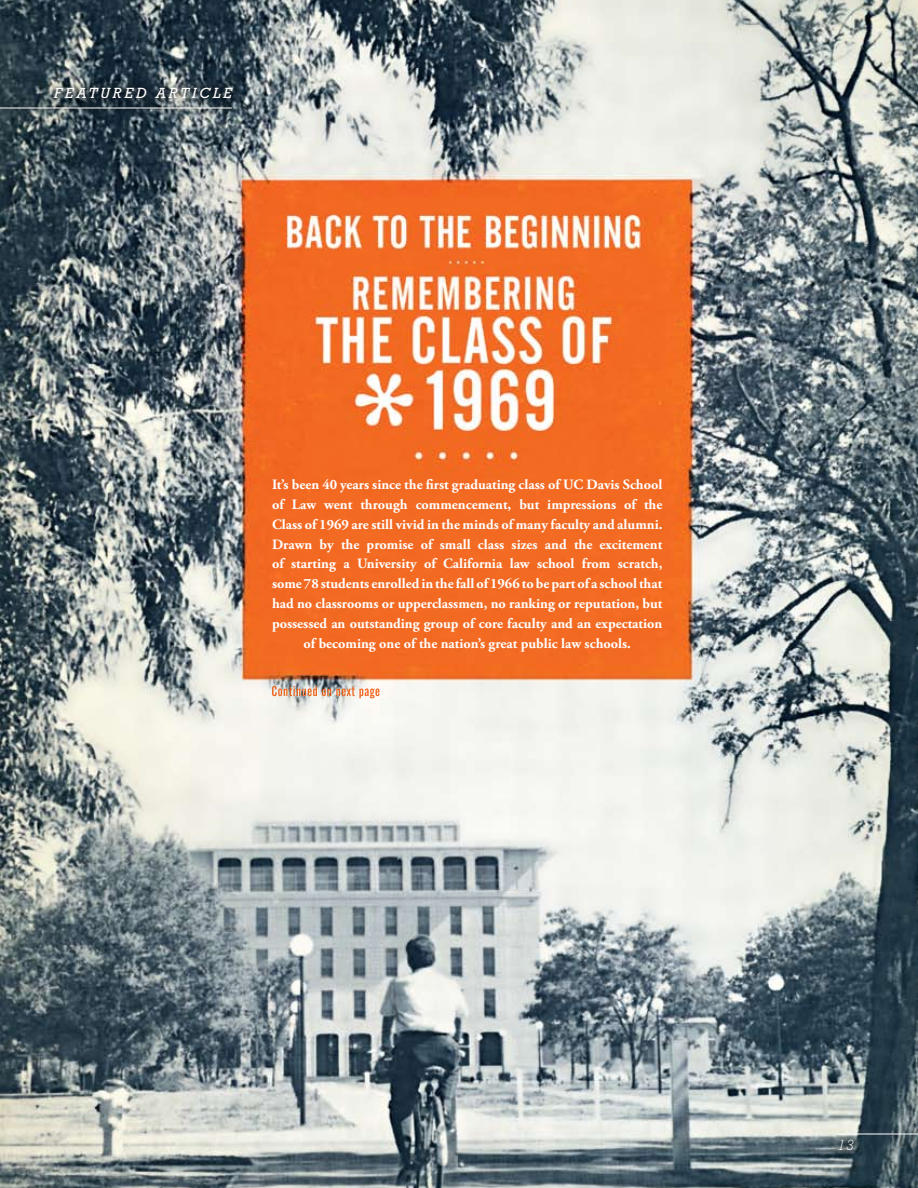
<style>
.page{position:relative;width:918px;height:1188px;background:#fff}
.page>*{position:absolute;margin:0;border:0;box-sizing:border-box;transform-origin:0 0}
.t1{font:italic 15px "Rockwell Std";letter-spacing:.2em;color:#fff}
.t2{font:italic 300 15px "Rockwell Std";color:#fff}
.t3{font:700 14.25px/20px "Adobe Garamond Pro";color:#fff;text-align:center}
</style>
<div class="page">
<img style="left:0;top:0;width:918px;height:1188px">
<div style="left:829px;top:1130px;width:30px;height:26px;background:#000;opacity:.5"></div>
<hr style="left:837px;top:1134px;width:81px;height:1px;background:#fff">
<div style="left:0;top:79px;width:239px;height:36px;background:#000;opacity:.5"></div>
<hr style="left:0;top:108px;width:232px;height:1px;background:#fff">
<svg style="left:272px;top:686px;width:108px;height:13px"></svg>
<p class="t1" style="left:54px;top:85px;width:179px">FEATURED ARTICLE</p>
<p class="t3" style="left:272px;top:475px;width:392px">It’s been 40 years since the first graduating class of UC Davis School of Law went through commencement, but impressions of the Class of 1969 are still vivid in the minds of many faculty and alumni.<br>Drawn by the promise of small class sizes and the excitement of starting a University of California law school from scratch, some 78 students enrolled in the fall of 1966 to be part of a school that had no classrooms or upperclassmen, no ranking or reputation, but possessed an outstanding group of core faculty and an expectation of becoming one of the nation’s great public law schools.</p>
<p class="t2" style="left:837px;top:1136px;width:18px">13</p>
</div>
